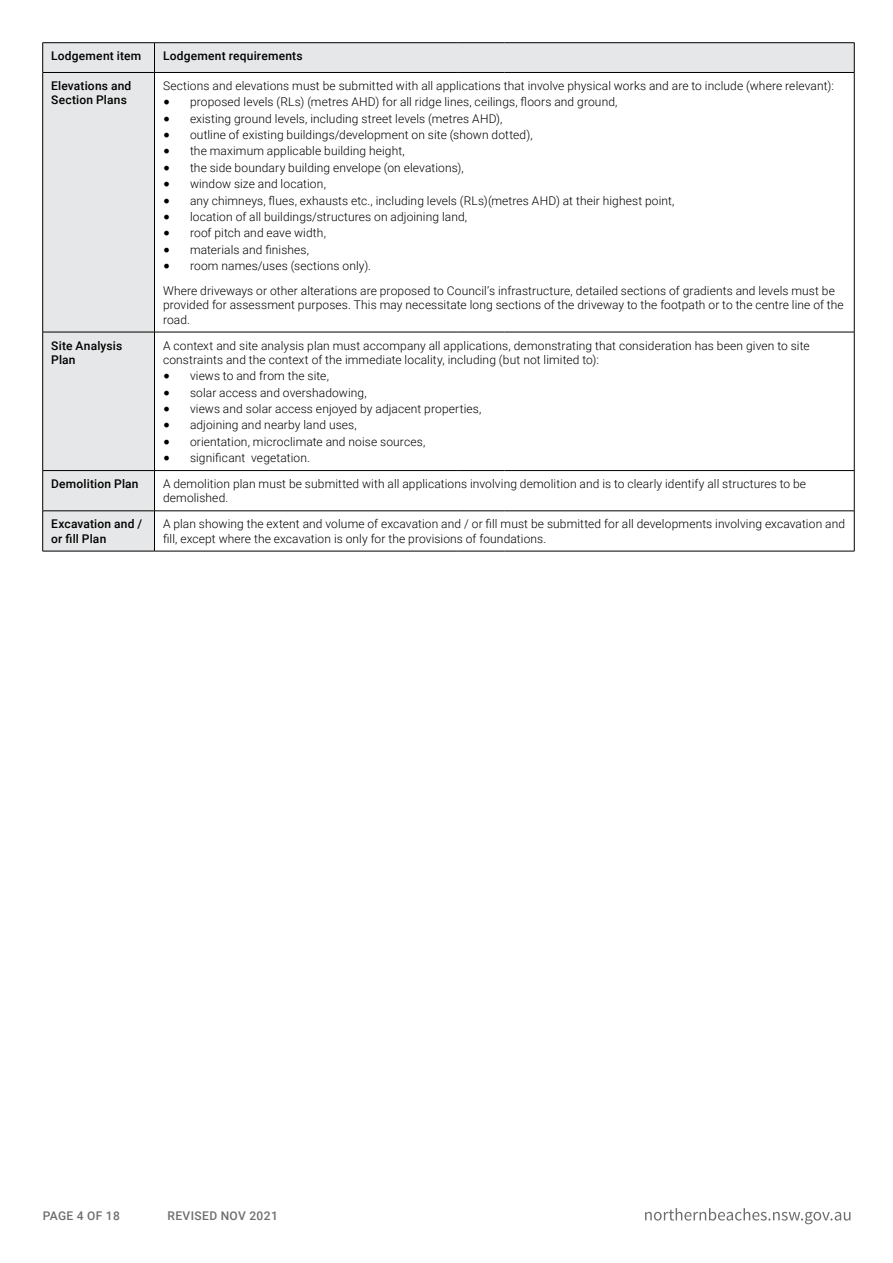
<style>
.page{position:relative;width:893px;height:1263px;background:#fff}
.page>*{position:absolute;margin:0;border:0;box-sizing:border-box;transform-origin:0 0}
.t1{font:300 12px/14.2px "Roboto";letter-spacing:.01em;color:#000}
.t2{font:500 12px/14.2px "Roboto";letter-spacing:.015em;color:#000}
.t3{font:500 12px "Roboto";letter-spacing:.035em;color:#6d6e71}
.s1{font-family:"Minion Pro";font-weight:400;font-size:18px}
</style>
<div class="page">
<svg style="left:645px;top:1208px;width:205px;height:16px"></svg>
<div style="left:43px;top:43px;width:811px;height:508px;background:#e6e7e8"></div>
<svg style="left:155px;top:73px;width:699px;height:478px"></svg>
<hr style="left:42px;top:73px;width:1px;height:259px;background:#000">
<hr style="left:154px;top:73px;width:1px;height:259px;background:#000">
<hr style="left:854px;top:73px;width:1px;height:259px;background:#000">
<hr style="left:43px;top:332px;width:111px;height:1px;background:#000">
<hr style="left:42px;top:332px;width:1px;height:138px;background:#000">
<hr style="left:154px;top:332px;width:303px;height:1px;background:#000">
<hr style="left:154px;top:332px;width:1px;height:138px;background:#000">
<hr style="left:457px;top:332px;width:47px;height:1px;background:#000">
<hr style="left:504px;top:332px;width:350px;height:1px;background:#000">
<hr style="left:854px;top:332px;width:1px;height:138px;background:#000">
<hr style="left:43px;top:470px;width:111px;height:1px;background:#000">
<hr style="left:42px;top:471px;width:1px;height:40px;background:#000">
<hr style="left:154px;top:470px;width:303px;height:1px;background:#000">
<hr style="left:154px;top:471px;width:1px;height:40px;background:#000">
<hr style="left:457px;top:470px;width:47px;height:1px;background:#000">
<hr style="left:504px;top:470px;width:350px;height:1px;background:#000">
<hr style="left:854px;top:471px;width:1px;height:40px;background:#000">
<hr style="left:43px;top:511px;width:111px;height:1px;background:#000">
<hr style="left:42px;top:511px;width:1px;height:40px;background:#000">
<hr style="left:154px;top:511px;width:303px;height:1px;background:#000">
<hr style="left:154px;top:511px;width:1px;height:40px;background:#000">
<hr style="left:457px;top:511px;width:47px;height:1px;background:#000">
<hr style="left:504px;top:511px;width:350px;height:1px;background:#000">
<hr style="left:854px;top:511px;width:1px;height:40px;background:#000">
<hr style="left:43px;top:551px;width:111px;height:1px;background:#000">
<hr style="left:154px;top:551px;width:303px;height:1px;background:#000">
<hr style="left:457px;top:551px;width:47px;height:1px;background:#000">
<hr style="left:504px;top:551px;width:350px;height:1px;background:#000">
<svg style="left:42px;top:43px;width:1px;height:29px"></svg>
<svg style="left:154px;top:43px;width:1px;height:29px"></svg>
<svg style="left:854px;top:43px;width:1px;height:29px"></svg>
<hr style="left:43px;top:72px;width:111px;height:1px;background:#000">
<hr style="left:154px;top:72px;width:303px;height:1px;background:#000">
<hr style="left:457px;top:72px;width:47px;height:1px;background:#000">
<hr style="left:504px;top:72px;width:350px;height:1px;background:#000">
<hr style="left:43px;top:42px;width:111px;height:1px;background:#000">
<hr style="left:154px;top:42px;width:303px;height:1px;background:#000">
<hr style="left:457px;top:42px;width:47px;height:1px;background:#000">
<hr style="left:504px;top:42px;width:350px;height:1px;background:#000">
<p class="t2" style="left:51px;top:48px;width:92px">Lodgement item</p>
<p class="t2" style="left:163px;top:48px;width:141px">Lodgement requirements</p>
<p class="t2" style="left:51px;top:78px;width:82px">Elevations and<br>Section Plans</p>
<p class="t1" style="left:163px;top:78px;width:672px">Sections and elevations must be submitted with all applications that involve physical works and are to include (where relevant):</p>
<p class="t1" style="left:163px;top:95px;width:456px"><span class="s1">•</span> proposed levels (RLs) (metres AHD) for all ridge lines, ceilings, floors and ground,</p>
<p class="t1" style="left:163px;top:111px;width:341px"><span class="s1">•</span> existing ground levels, including street levels (metres AHD),</p>
<p class="t1" style="left:163px;top:127px;width:371px"><span class="s1">•</span> outline of existing buildings/development on site (shown dotted),</p>
<p class="t1" style="left:163px;top:144px;width:243px"><span class="s1">•</span> the maximum applicable building height,</p>
<p class="t1" style="left:163px;top:160px;width:302px"><span class="s1">•</span> the side boundary building envelope (on elevations),</p>
<p class="t1" style="left:163px;top:176px;width:164px"><span class="s1">•</span> window size and location,</p>
<p class="t1" style="left:163px;top:193px;width:513px"><span class="s1">•</span> any chimneys, flues, exhausts etc., including levels (RLs)(metres AHD) at their highest point,</p>
<p class="t1" style="left:163px;top:209px;width:306px"><span class="s1">•</span> location of all buildings/structures on adjoining land,</p>
<p class="t1" style="left:163px;top:226px;width:164px"><span class="s1">•</span> roof pitch and eave width,</p>
<p class="t1" style="left:163px;top:242px;width:148px"><span class="s1">•</span> materials and finishes,</p>
<p class="t1" style="left:163px;top:253px;width:673px;line-height:24.9px"><span class="s1">•</span> room names/uses (sections only).<br>Where driveways or other alterations are proposed to Council’s infrastructure, detailed sections of gradients and levels must be</p>
<p class="t1" style="left:163px;top:297px;width:682px">provided for assessment purposes. This may necessitate long sections of the driveway to the footpath or to the centre line of the road.</p>
<p class="t2" style="left:51px;top:338px;width:73px">Site Analysis<br>Plan</p>
<p class="t1" style="left:163px;top:338px;width:648px">A context and site analysis plan must accompany all applications, demonstrating that consideration has been given to site constraints and the context of the immediate locality, including (but not limited to):</p>
<p class="t1" style="left:163px;top:368px;width:167px"><span class="s1">•</span> views to and from the site,</p>
<p class="t1" style="left:163px;top:385px;width:205px"><span class="s1">•</span> solar access and overshadowing,</p>
<p class="t1" style="left:163px;top:401px;width:320px"><span class="s1">•</span> views and solar access enjoyed by adjacent properties,</p>
<p class="t1" style="left:163px;top:417px;width:195px"><span class="s1">•</span> adjoining and nearby land uses,</p>
<p class="t1" style="left:163px;top:434px;width:264px"><span class="s1">•</span> orientation, microclimate and noise sources,</p>
<p class="t1" style="left:163px;top:450px;width:149px"><span class="s1">•</span> significant vegetation.</p>
<p class="t2" style="left:51px;top:476px;width:89px">Demolition Plan</p>
<p class="t1" style="left:163px;top:476px;width:645px">A demolition plan must be submitted with all applications involving demolition and is to clearly identify all structures to be demolished.</p>
<p class="t2" style="left:51px;top:516px;width:93px">Excavation and / or fill Plan</p>
<p class="t1" style="left:163px;top:516px;width:684px">A plan showing the extent and volume of excavation and / or fill must be submitted for all developments involving excavation and fill, except where the excavation is only for the provisions of foundations.</p>
<p class="t3" style="left:43px;top:1208px;width:79px">PAGE 4 OF 18</p>
<p class="t3" style="left:167px;top:1208px;width:112px">REVISED NOV 2021</p>
</div>
